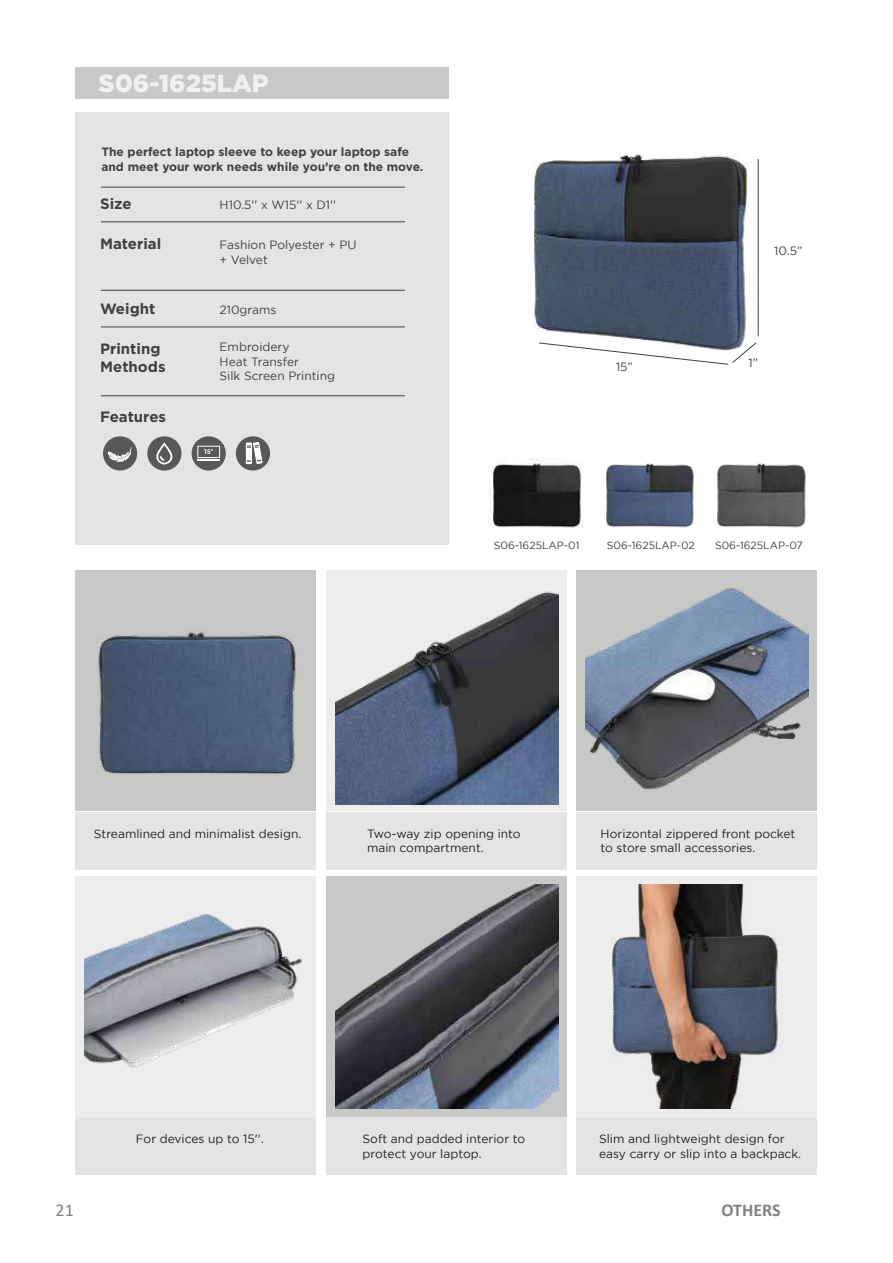
<style>
.page{position:relative;width:893px;height:1263px;background:#fff}
.page>*{position:absolute;margin:0;border:0;box-sizing:border-box;transform-origin:0 0}
.t1{font:900 24.9px "Gotham";color:#f1f1f2}
.t2{font:700 18px "Calibri";color:#808285}
.t3{font:18px "Calibri";color:#808285}
.t4{font:700 15px/18px "Gotham";color:#414042}
.t5{font:12px/14.4px "Gotham";color:#231f20}
.t6{font:12px/14.4px "Gotham";color:#414042}
.t7{font:700 12px/14.4px "Gotham";color:#414042}
.t8{font:10.5px "Gotham";color:#414042}
.t9{font:700 condensed 6.75px "Roboto";color:#fff}
</style>
<div class="page">
<div style="left:326px;top:570px;width:241px;height:241px;background:#eeeded"></div>
<div style="left:576px;top:570px;width:241px;height:241px;background:#c7c9c7"></div>
<div style="left:75px;top:812px;width:241px;height:57px;background:#e3e5e4"></div>
<div style="left:326px;top:812px;width:241px;height:57px;background:#e3e5e4"></div>
<div style="left:576px;top:812px;width:241px;height:57px;background:#e3e5e4"></div>
<div style="left:75px;top:876px;width:241px;height:241px;background:#eeeded"></div>
<div style="left:326px;top:876px;width:241px;height:241px;background:#c7c9c7"></div>
<div style="left:576px;top:876px;width:241px;height:241px;background:#eeeded"></div>
<div style="left:75px;top:1118px;width:241px;height:57px;background:#e3e5e4"></div>
<div style="left:326px;top:1118px;width:241px;height:57px;background:#e3e5e4"></div>
<div style="left:576px;top:1118px;width:241px;height:57px;background:#e3e5e4"></div>
<img style="left:532px;top:154px;width:227px;height:211px">
<img style="left:717px;top:463px;width:89px;height:65px">
<img style="left:606px;top:463px;width:88px;height:65px">
<img style="left:487px;top:458px;width:96px;height:70px">
<img style="left:585px;top:587px;width:224px;height:203px">
<img style="left:84px;top:914px;width:218px;height:153px">
<img style="left:611px;top:885px;width:172px;height:223px">
<div style="left:75px;top:67px;width:374px;height:32px;background:#c7c9c7"></div>
<div style="left:75px;top:113px;width:374px;height:432px;background:#e3e5e4"></div>
<hr style="left:101px;top:187px;width:304px;height:1px;background:#414042">
<hr style="left:101px;top:221px;width:304px;height:1px;background:#414042">
<hr style="left:101px;top:290px;width:304px;height:1px;background:#414042">
<hr style="left:101px;top:327px;width:304px;height:1px;background:#414042">
<hr style="left:101px;top:395px;width:304px;height:1px;background:#414042">
<div style="left:103px;top:436px;width:34px;height:34px;background:#58585b;border-radius:50%"></div>
<svg style="left:108px;top:447px;width:24px;height:15px"></svg>
<div style="left:147px;top:436px;width:34px;height:34px;background:#58585b;border-radius:50%"></div>
<svg style="left:156px;top:442px;width:17px;height:22px"></svg>
<div style="left:192px;top:436px;width:34px;height:34px;background:#58585b;border-radius:50%"></div>
<div style="left:197px;top:446px;width:23px;height:12px;border:1px solid #fff"></div>
<svg style="left:197px;top:459px;width:23px;height:1px"></svg>
<div style="left:236px;top:436px;width:34px;height:34px;background:#58585b;border-radius:50%"></div>
<svg style="left:246px;top:442px;width:17px;height:22px"></svg>
<img style="left:335px;top:591px;width:223px;height:214px">
<img style="left:335px;top:885px;width:223px;height:223px">
<img style="left:75px;top:570px;width:241px;height:241px">
<h1 class="t1" style="left:99px;top:69px;width:172px">S06-1625LAP</h1>
<p class="t7" style="left:101px;top:145px;width:323px">The perfect laptop sleeve to keep your laptop safe and meet your work needs while you’re on the move.</p>
<p class="t4" style="left:100px;top:194px;width:33px">Size</p>
<p class="t6" style="left:220px;top:197px;width:118px">H10.5'' x W15'' x D1''</p>
<p class="t4" style="left:100px;top:235px;width:63px">Material</p>
<p class="t6" style="left:220px;top:238px;width:138px">Fashion Polyester + PU + Velvet</p>
<p class="t4" style="left:100px;top:299px;width:57px">Weight</p>
<p class="t6" style="left:220px;top:302px;width:58px">210grams</p>
<p class="t4" style="left:100px;top:339px;width:67px">Printing<br>Methods</p>
<p class="t6" style="left:220px;top:340px;width:117px">Embroidery<br>Heat Transfer<br>Silk Screen Printing</p>
<p class="t4" style="left:100px;top:407px;width:67px">Features</p>
<p class="t9" style="left:204px;top:447px;width:11px">15”</p>
<p class="t6" style="left:774px;top:243px;width:30px">10.5”</p>
<p class="t6" style="left:616px;top:359px;width:18px">15”</p>
<p class="t6" style="left:748px;top:355px;width:11px">1”</p>
<p class="t8" style="left:494px;top:539px;width:87px">S06-1625LAP-01</p>
<p class="t8" style="left:607px;top:539px;width:90px">S06-1625LAP-02</p>
<p class="t8" style="left:715px;top:539px;width:89px">S06-1625LAP-07</p>
<p class="t5" style="left:94px;top:826px;width:209px">Streamlined and minimalist design.</p>
<p class="t5" style="left:367px;top:826px;width:155px">Two-way zip opening into main compartment.</p>
<p class="t5" style="left:601px;top:826px;width:196px">Horizontal zippered front pocket to store small accessories.</p>
<h2 class="t3" style="left:56px;top:1198px;width:20px">21</h2>
<p class="t5" style="left:136px;top:1131px;width:129px">For devices up to 15''.</p>
<p class="t5" style="left:363px;top:1131px;width:164px">Soft and padded interior to protect your laptop.</p>
<p class="t5" style="left:599px;top:1131px;width:204px">Slim and lightweight design for easy carry or slip into a backpack.</p>
<h2 class="t2" style="left:721px;top:1198px;width:61px">OTHERS</h2>
</div>
